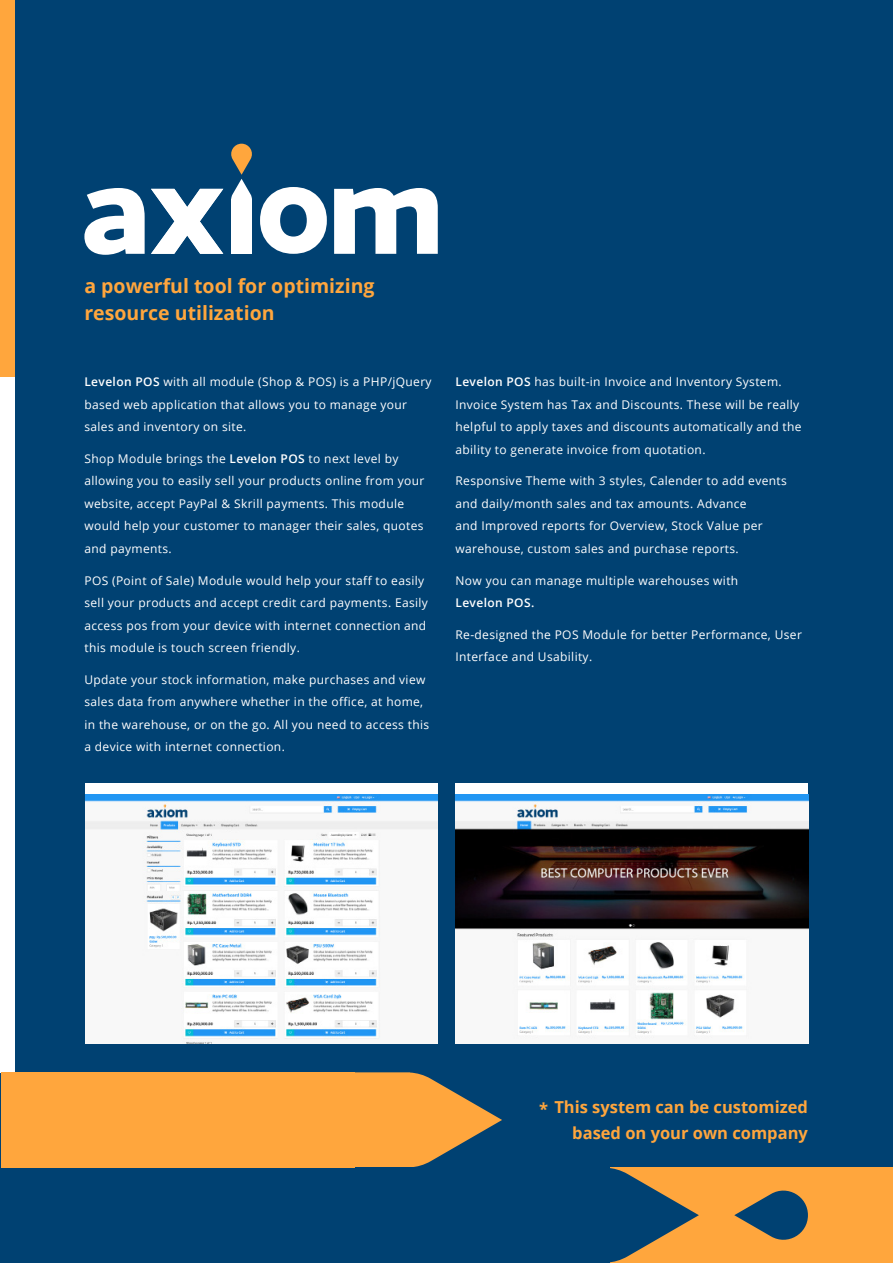
<style>
.page{position:relative;width:893px;height:1263px;background:#004172}
.page>*{position:absolute;margin:0;border:0;box-sizing:border-box;transform-origin:0 0}
.t1{font:700 19.5px/27px "Open Sans";color:#ffa63d}
.t2{font:700 16.5px/25.5px "Open Sans";color:#ffa63d;text-align:right}
.t3{font:12px/22.5px "Open Sans";letter-spacing:.03em;color:#fff}
.t4{font:600 12px "Open Sans";letter-spacing:.03em;color:#fff}
.s1{font-weight:600}
</style>
<div class="page">
<svg style="left:84px;top:188px;width:61px;height:67px"></svg>
<svg style="left:334px;top:188px;width:104px;height:66px"></svg>
<svg style="left:151px;top:189px;width:72px;height:65px"></svg>
<svg style="left:231px;top:144px;width:96px;height:110px"></svg>
<div style="left:0;top:0;width:15px;height:377px;background:#ffa63d"></div>
<div style="left:0;top:377px;width:15px;height:695px;background:#fff"></div>
<div style="left:610px;top:1167px;width:283px;height:96px;background:#ffa63d"></div>
<svg style="left:734px;top:1190px;width:74px;height:50px"></svg>
<svg style="left:354px;top:1072px;width:345px;height:191px"></svg>
<div style="left:0;top:1167px;width:538px;height:96px;background:#004172"></div>
<div style="left:1px;top:1072px;width:353px;height:95px;background:#ffa63d"></div>
<div style="left:455px;top:783px;width:353px;height:260px;background:#fff"></div>
<img style="left:455px;top:794px;width:353px;height:244px">
<div style="left:85px;top:783px;width:353px;height:260px;background:#fff"></div>
<img style="left:85px;top:794px;width:353px;height:249px">
<p class="t1" style="left:84px;top:272px;width:292px">a powerful tool for optimizing resource utilization</p>
<p class="t3" style="left:84px;top:370px;width:349px"><span class="s1">Levelon POS</span> with all module (Shop &amp; POS) is a PHP/jQuery based web application that allows you to manage your sales and inventory on site.</p>
<p class="t3" style="left:84px;top:447px;width:342px">Shop Module brings the <span class="s1">Levelon POS</span> to next level by allowing you to easily sell your products online from your website, accept PayPal &amp; Skrill payments. This module would help your customer to manager their sales, quotes and payments.</p>
<p class="t3" style="left:84px;top:569px;width:345px">POS (Point of Sale) Module would help your staff to easily sell your products and accept credit card payments. Easily access pos from your device with internet connection and this module is touch screen friendly.</p>
<p class="t3" style="left:84px;top:668px;width:346px">Update your stock information, make purchases and view sales data from anywhere whether in the office, at home, in the warehouse, or on the go. All you need to access this a device with internet connection.</p>
<p class="t3" style="left:455px;top:370px;width:348px"><span class="s1">Levelon POS</span> has built-in Invoice and Inventory System.<br>Invoice System has Tax and Discounts. These will be really helpful to apply taxes and discounts automatically and the ability to generate invoice from quotation.</p>
<p class="t3" style="left:455px;top:469px;width:333px">Responsive Theme with 3 styles, Calender to add events and daily/month sales and tax amounts. Advance<br>and Improved reports for Overview, Stock Value per warehouse, custom sales and purchase reports.</p>
<p class="t3" style="left:455px;top:569px;width:284px">Now you can manage multiple warehouses with</p>
<p class="t4" style="left:455px;top:594px;width:80px">Levelon POS.</p>
<p class="t3" style="left:455px;top:623px;width:348px">Re-designed the POS Module for better Performance, User<br>Interface and Usability.</p>
<p class="t2" style="left:539px;top:1096px;width:10px">*</p>
<p class="t2" style="left:554px;top:1094px;width:255px">This system can be customized based on your own company</p>
</div>
